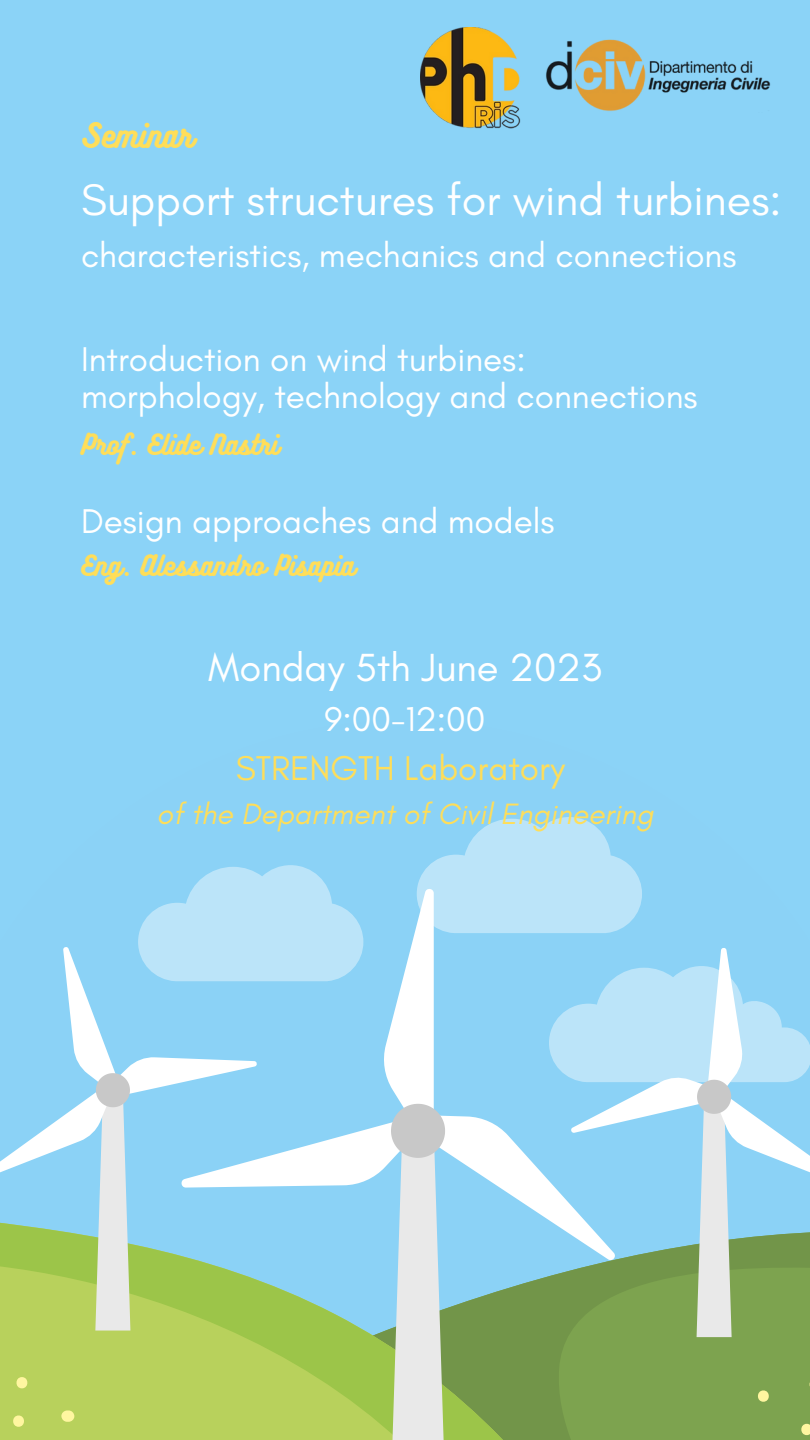
<style>
.page{position:relative;width:810px;height:1440px;background:#8bd3f7}
.page>*{position:absolute;margin:0;border:0;box-sizing:border-box;transform-origin:0 0}
.t1{font:45px "Glacial Indifference";color:#fff}
.t2{font:40px "Glacial Indifference";color:#fff}
.t3{font:35px "Glacial Indifference";color:#fff}
.t4{font:35px "Glacial Indifference";color:#ffde59}
.t5{font:italic 30px "Glacial Indifference";color:#ffde59}
.t6{font:30px "Bukhari Script";color:#ffde59}
.t7{font:25px "Bukhari Script";color:#ffde59}
</style>
<div class="page">
<svg style="left:0;top:817px;width:810px;height:623px"></svg>
<img style="left:546px;top:39px;width:225px;height:72px">
<img style="left:420px;top:28px;width:101px;height:101px">
<p class="t6" style="left:81px;top:116px;width:114px">Seminar</p>
<p class="t1" style="left:81px;top:172px;width:702px">Support structures for wind turbines:</p>
<p class="t3" style="left:81px;top:233px;width:657px">characteristics, mechanics and connections</p>
<p class="t3" style="left:81px;top:338px;width:446px">Introduction on wind turbines:</p>
<p class="t3" style="left:81px;top:375px;width:618px">morphology, technology and connections</p>
<p class="t7" style="left:81px;top:428px;width:199px">Prof. Elide Nastri</p>
<p class="t3" style="left:81px;top:500px;width:475px">Design approaches and models</p>
<p class="t7" style="left:81px;top:549px;width:275px">Eng. Alessandro Pisapia</p>
<p class="t2" style="left:208px;top:643px;width:395px">Monday 5th June 2023</p>
<p class="t3" style="left:325px;top:698px;width:162px">9:00-12:00</p>
<p class="t4" style="left:236px;top:747px;width:331px">STRENGTH Laboratory</p>
<p class="t5" style="left:157px;top:796px;width:498px">of the Department of Civil Engineering</p>
</div>
